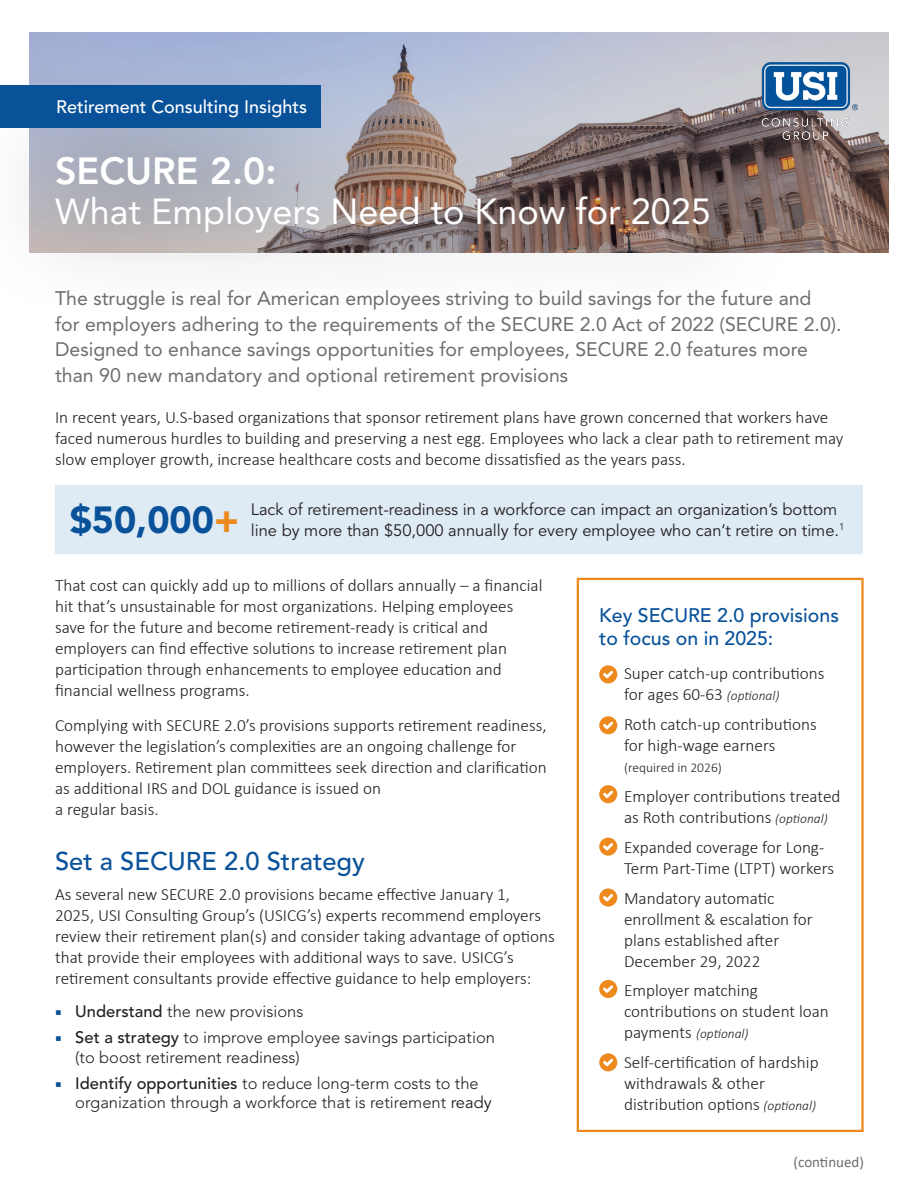
<style>
.page{position:relative;width:918px;height:1188px;background:#fff}
.page>*{position:absolute;margin:0;border:0;box-sizing:border-box;transform-origin:0 0}
.Article_title{font:800 37.5px "Avenir LT Std";color:#fff}
.Subhead_5{font:900 37.5px "Avenir LT Std";color:#09529a}
.Article_title-2{font:36px "Avenir LT Std";color:#fff}
.Subhead_1{font:500 25.5px "Avenir LT Std";color:#09529a}
.Into_copy{font:19.5px/25.5px "Avenir LT Std";color:#6c6d70}
.Subhead_2{font:500 19.5px/23.4px "Avenir LT Std";color:#09529a}
.t1{font:500 18px "Avenir LT Std";color:#fff}
.Bodycopy{font:300 17.25px/21px "Calibri";color:#231f20}
.Body_copy_less_space{font:300 17.25px/21px "Calibri";color:#231f20}
.t2{font:300 16.5px/19.5px "Avenir LT Std";color:#231f20}
.Callout{font:16.5px/21px "Avenir LT Std";color:#231f20}
.Subhead_5-2{font:15px "Calibri";color:#6c6d70}
.Body_copy_less_space-2{font:italic 300 13.5px "Calibri";color:#231f20}
.Body_copy_less_space-3{font:300 13.5px "Calibri";color:#231f20}
.s1{font-weight:500}
.s2{font-weight:400}
.s3{color:#ed891d}
.s4{font-style:italic;font-size:13.5px}
.s5{font-style:normal;font-size:17.25px}
</style>
<div class="page">
<div style="left:55px;top:485px;width:807px;height:69px;background:#deeaf4"></div>
<img style="left:29px;top:32px;width:860px;height:221px">
<svg style="left:0;top:71px;width:789px;height:194px;background:#a49da1"></svg>
<img style="left:762px;top:63px;width:95px;height:80px">
<div style="left:0;top:85px;width:321px;height:42px;background:#09529a"></div>
<svg style="left:599px;top:665px;width:18px;height:18px"></svg>
<svg style="left:599px;top:716px;width:18px;height:18px"></svg>
<svg style="left:599px;top:785px;width:18px;height:18px"></svg>
<svg style="left:599px;top:838px;width:18px;height:18px"></svg>
<svg style="left:599px;top:888px;width:18px;height:19px"></svg>
<svg style="left:599px;top:980px;width:18px;height:18px"></svg>
<svg style="left:599px;top:1053px;width:18px;height:18px"></svg>
<div style="left:577px;top:578px;width:287px;height:554px;border:2px solid #ed891d"></div>
<p class="t1" style="left:56px;top:96px;width:253px">Retirement Consulting Insights</p>
<p class="Article_title" style="left:55px;top:149px;width:223px">SECURE 2.0:</p>
<p class="Article_title-2" style="left:55px;top:191px;width:657px">What Employers Need to Know for 2025</p>
<p class="Into_copy" style="left:55px;top:286px;width:788px">The struggle is real for American employees striving to build savings for the future and<br>for employers adhering to the requirements of the SECURE 2.0 Act of 2022 (SECURE 2.0).<br>Designed to enhance savings opportunities for employees, SECURE 2.0 features more than 90 new mandatory and optional retirement provisions</p>
<p class="Bodycopy" style="left:55px;top:407px;width:790px">In recent years, U.S-based organizations that sponsor retirement plans have grown concerned that workers have faced numerous hurdles to building and preserving a nest egg. Employees who lack a clear path to retirement may slow employer growth, increase healthcare costs and become dissatisfied as the years pass.</p>
<p class="Callout" style="left:251px;top:499px;width:595px">Lack of retirement-readiness in a workforce can impact an organization’s bottom line by more than $50,000 annually for every employee who can’t retire on time.<sup>1</sup></p>
<p class="Bodycopy" style="left:55px;top:575px;width:489px">That cost can quickly add up to millions of dollars annually – a financial hit that’s unsustainable for most organizations. Helping employees save for the future and become retirement-ready is critical and employers can find effective solutions to increase retirement plan participation through enhancements to employee education and financial wellness programs.</p>
<p class="Bodycopy" style="left:55px;top:714px;width:493px">Complying with SECURE 2.0’s provisions supports retirement readiness, however the legislation’s complexities are an ongoing challenge for employers. Retirement plan committees seek direction and clarification as additional IRS and DOL guidance is issued on<br>a regular basis.</p>
<p class="Subhead_1" style="left:55px;top:846px;width:311px">Set a SECURE 2.0 Strategy</p>
<p class="Bodycopy" style="left:55px;top:884px;width:501px">As several new SECURE 2.0 provisions became effective January 1,<br>2025, USI Consulting Group’s (USICG’s) experts recommend employers review their retirement plan(s) and consider taking advantage of options that provide their employees with additional ways to save. USICG’s retirement consultants provide effective guidance to help employers:</p>
<p class="t2" style="left:75px;top:1002px;width:230px"><span class="s1">Understand</span> the new provisions</p>
<p class="t2" style="left:75px;top:1028px;width:421px"><span class="s1">Set a strategy</span> to improve employee savings participation (to boost retirement readiness)</p>
<p class="t2" style="left:75px;top:1074px;width:418px"><span class="s1">Identify opportunities</span> to reduce long-term costs to the organization through a workforce that is retirement <span class="s2">ready</span></p>
<p class="Subhead_5" style="left:70px;top:497px;width:171px">$50,000<span class="s3">+</span></p>
<p class="Subhead_2" style="left:599px;top:604px;width:241px">Key SECURE 2.0 provisions to focus on in 2025:</p>
<p class="Body_copy_less_space" style="left:624px;top:663px;width:202px">Super catch-up contributions for ages 60-63 <span class="s4">(optional)</span></p>
<p class="Body_copy_less_space" style="left:624px;top:713px;width:194px">Roth catch-up contributions for high-wage earners</p>
<p class="Body_copy_less_space-3" style="left:624px;top:759px;width:99px">(required in 2026)</p>
<p class="Body_copy_less_space" style="left:624px;top:785px;width:218px">Employer contributions treated as Roth contributions <span class="s4">(optional)</span></p>
<p class="Body_copy_less_space" style="left:624px;top:836px;width:211px">Expanded coverage for Long-<br>Term Part-Time (LTPT) workers</p>
<p class="Body_copy_less_space" style="left:624px;top:887px;width:190px">Mandatory automatic enrollment &amp; escalation for plans established after<br>December 29, 2022</p>
<p class="Body_copy_less_space" style="left:624px;top:980px;width:206px">Employer matching contributions on student loan</p>
<p class="Body_copy_less_space-2" style="left:624px;top:1026px;width:126px"><span class="s5">payments</span> (optional)</p>
<p class="Body_copy_less_space" style="left:624px;top:1052px;width:196px">Self-certification of hardship withdrawals &amp; other distribution options <span class="s4">(optional)</span></p>
<p class="Subhead_5-2" style="left:794px;top:1152px;width:72px">(continued)</p>
</div>
